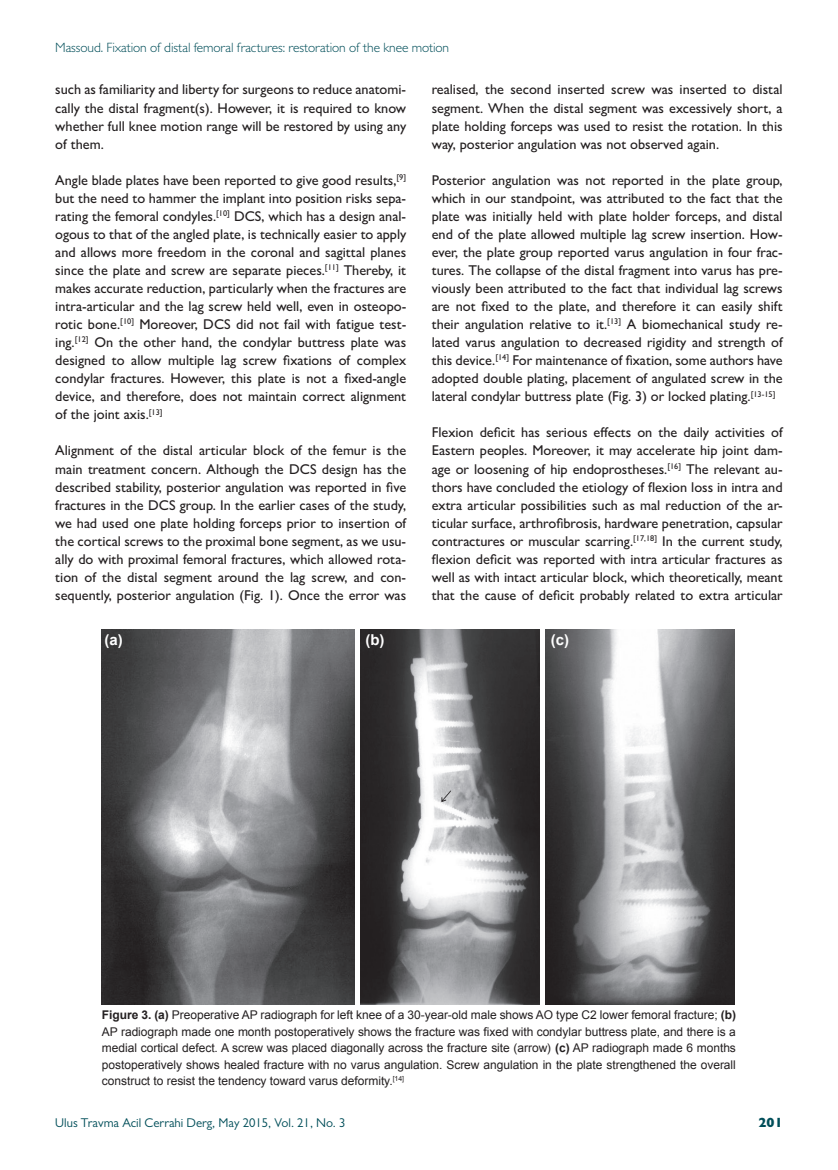
<style>
.page{position:relative;width:838px;height:1170px;background:#fff}
.page>*{position:absolute;margin:0;border:0;box-sizing:border-box;transform-origin:0 0}
.t1{font:700 15px "Arial";color:#fff}
.t2{font:500 14.25px/18px "Gill Sans MT Pro";color:#231f20;text-align:justify}
.t3{font:300 13.5px "Gill Sans MT Pro";letter-spacing:-.005em;color:#004e59}
.t4{font:800 13.5px "Gill Sans MT Pro";color:#004e59}
.t5{font:12.75px "Gill Sans MT Pro";color:#004e59}
.t6{font:12px/16.5px "Arial";letter-spacing:-.005em;color:#231f20;text-align:justify}
.s1{font-weight:700}
</style>
<div class="page">
<img style="left:102px;top:629px;width:253px;height:375px">
<img style="left:361px;top:629px;width:178px;height:375px">
<img style="left:545px;top:629px;width:190px;height:375px">
<p class="t3" style="left:55px;top:39px;width:395px">Massoud. Fixation of distal femoral fractures: restoration of the knee motion</p>
<p class="t2" style="left:55px;top:81px;width:352px">such as familiarity and liberty for surgeons to reduce anatomi&shy;cally the distal fragment(s). However, it is required to know whether full knee motion range will be restored by using any of them.</p>
<p class="t2" style="left:55px;top:171px;width:352px">Angle blade plates have been reported to give good results,<sup>[9] </sup>but the need to hammer the implant into position risks sepa&shy;rating the femoral condyles.<sup>[10]</sup> DCS, which has a design anal&shy;ogous to that of the angled plate, is technically easier to apply and allows more freedom in the coronal and sagittal planes since the plate and screw are separate pieces.<sup>[11]</sup> Thereby, it makes accurate reduction, particularly when the fractures are intra-articular and the lag screw held well, even in osteopo&shy;rotic bone.<sup>[10]</sup> Moreover, DCS did not fail with fatigue test&shy;ing.<sup>[12]</sup> On the other hand, the condylar buttress plate was designed to allow multiple lag screw fixations of complex condylar fractures. However, this plate is not a fixed-angle device, and therefore, does not maintain correct alignment of the joint axis.<sup>[13]</sup></p>
<p class="t2" style="left:55px;top:441px;width:352px">Alignment of the distal articular block of the femur is the main treatment concern. Although the DCS design has the described stability, posterior angulation was reported in five fractures in the DCS group. In the earlier cases of the study, we had used one plate holding forceps prior to insertion of the cortical screws to the proximal bone segment, as we usu&shy;ally do with proximal femoral fractures, which allowed rota&shy;tion of the distal segment around the lag screw, and con&shy;sequently, posterior angulation (Fig. 1). Once the error was</p>
<p class="t2" style="left:432px;top:81px;width:352px">realised, the second inserted screw was inserted to distal segment. When the distal segment was excessively short, a plate holding forceps was used to resist the rotation. In this way, posterior angulation was not observed again.</p>
<p class="t2" style="left:432px;top:171px;width:352px">Posterior angulation was not reported in the plate group, which in our standpoint, was attributed to the fact that the plate was initially held with plate holder forceps, and distal end of the plate allowed multiple lag screw insertion. How&shy;ever, the plate group reported varus angulation in four frac&shy;tures. The collapse of the distal fragment into varus has pre&shy;viously been attributed to the fact that individual lag screws are not fixed to the plate, and therefore it can easily shift their angulation relative to it.<sup>[13]</sup> A biomechanical study re&shy;lated varus angulation to decreased rigidity and strength of this device.<sup>[14]</sup> For maintenance of fixation, some authors have adopted double plating, placement of angulated screw in the lateral condylar buttress plate (Fig. 3) or locked plating.<sup>[13-15]</sup></p>
<p class="t2" style="left:432px;top:423px;width:352px">Flexion deficit has serious effects on the daily activities of Eastern peoples. Moreover, it may accelerate hip joint dam&shy;age or loosening of hip endoprostheses.<sup>[16]</sup> The relevant au&shy;thors have concluded the etiology of flexion loss in intra and extra articular possibilities such as mal reduction of the ar&shy;ticular surface, arthrofibrosis, hardware penetration, capsular contractures or muscular scarring.<sup>[17,18]</sup> In the current study, flexion deficit was reported with intra articular fractures as well as with intact articular block, which theoretically, meant that the cause of deficit probably related to extra articular</p>
<p class="t1" style="left:105px;top:631px;width:20px">(a)</p>
<p class="t1" style="left:365px;top:631px;width:21px">(b)</p>
<p class="t1" style="left:551px;top:631px;width:20px">(c)</p>
<p class="t6" style="left:102px;top:1006px;width:635px"><span class="s1">Figure 3. (a)</span> Preoperative AP radiograph for left knee of a 30-year-old male shows AO type C2 lower femoral fracture; <span class="s1">(b)<br></span>AP radiograph made one month postoperatively shows the fracture was fixed with condylar buttress plate, and there is a medial cortical defect. A screw was placed diagonally across the fracture site (arrow) <span class="s1">(c)</span> AP radiograph made 6 months postoperatively shows healed fracture with no varus angulation. Screw angulation in the plate strengthened the overall construct to resist the tendency toward varus deformity.<sup>[14]</sup></p>
<p class="t5" style="left:55px;top:1115px;width:291px">Ulus Travma Acil Cerrahi Derg, May 2015, Vol. 21, No. 3</p>
<p class="t4" style="left:758px;top:1114px;width:26px">201</p>
</div>
